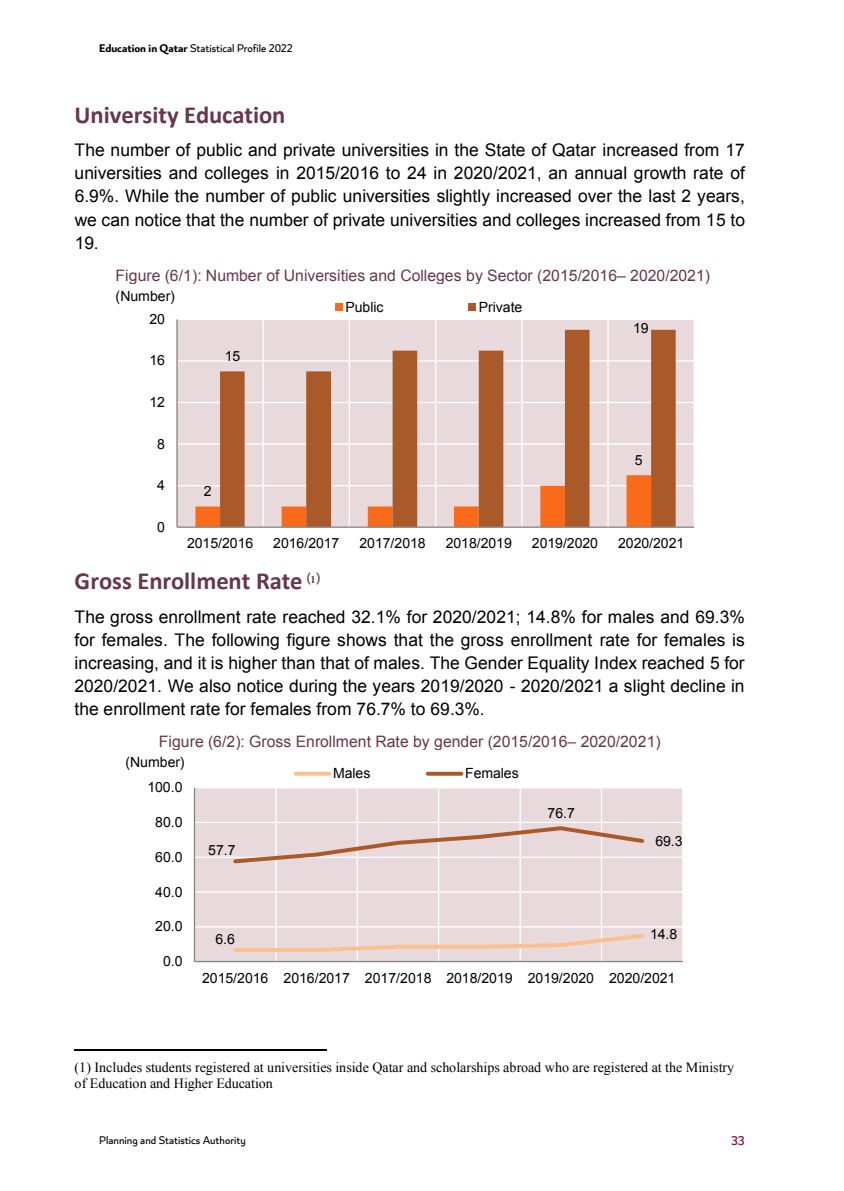
<style>
.page{position:relative;width:844px;height:1191px;background:#fff}
.page>*{position:absolute;margin:0;border:0;box-sizing:border-box;transform-origin:0 0}
.t1{font:700 24.5px "Calibri";color:#67374a}
.t2{font:17.5px/23.1px "Arial";color:#000;text-align:justify}
.t3{font:15.75px "Arial";letter-spacing:.005em;color:#67374a}
.t4{font:14.17px "Arial";letter-spacing:-.005em;color:#000}
.t5{font:14px "Arial";letter-spacing:-.005em;color:#000}
.t6{font:14px/16.1px "Times New Roman";color:#000}
.t7{font:500 14px "Lusail";color:#8e1537}
.t8{font:12.25px "Lusail";color:#000}
.s1{font-weight:700}
</style>
<div class="page">
<hr style="left:75px;top:1049px;width:252px;height:1px;background:#000">
<div style="left:177px;top:319px;width:517px;height:208px;background:#e7d9dc"></div>
<hr style="left:177px;top:485px;width:517px;height:1px;background:#fff">
<hr style="left:177px;top:443px;width:517px;height:2px;background:#fff">
<hr style="left:177px;top:402px;width:517px;height:1px;background:#fff">
<hr style="left:177px;top:360px;width:517px;height:1px;background:#fff">
<hr style="left:177px;top:319px;width:517px;height:1px;background:#fff">
<hr style="left:262px;top:319px;width:2px;height:208px;background:#fff">
<hr style="left:348px;top:319px;width:2px;height:208px;background:#fff">
<hr style="left:435px;top:319px;width:1px;height:208px;background:#fff">
<hr style="left:521px;top:319px;width:1px;height:208px;background:#fff">
<hr style="left:607px;top:319px;width:1px;height:208px;background:#fff">
<hr style="left:693px;top:319px;width:1px;height:208px;background:#fff">
<svg style="left:195px;top:486px;width:25px;height:40px"></svg>
<svg style="left:220px;top:330px;width:455px;height:196px"></svg>
<hr style="left:176px;top:319px;width:2px;height:208px;background:#868686">
<hr style="left:177px;top:526px;width:517px;height:2px;background:#868686">
<div style="left:335px;top:304px;width:7px;height:7px;background:#f96a1b"></div>
<div style="left:468px;top:304px;width:7px;height:7px;background:#aa5a28"></div>
<div style="left:194px;top:787px;width:488px;height:174px;background:#e7d9dc"></div>
<hr style="left:194px;top:926px;width:488px;height:1px;background:#fff">
<hr style="left:194px;top:891px;width:488px;height:1px;background:#fff">
<hr style="left:194px;top:856px;width:488px;height:2px;background:#fff">
<hr style="left:194px;top:821px;width:488px;height:2px;background:#fff">
<hr style="left:194px;top:787px;width:488px;height:1px;background:#fff">
<hr style="left:275px;top:787px;width:1px;height:174px;background:#fff">
<hr style="left:356px;top:787px;width:2px;height:174px;background:#fff">
<hr style="left:438px;top:787px;width:1px;height:174px;background:#fff">
<hr style="left:519px;top:787px;width:1px;height:174px;background:#fff">
<hr style="left:600px;top:787px;width:2px;height:174px;background:#fff">
<hr style="left:194px;top:787px;width:1px;height:174px;background:#868686">
<hr style="left:194px;top:961px;width:488px;height:1px;background:#868686">
<svg style="left:233px;top:931px;width:411px;height:23px"></svg>
<svg style="left:231px;top:824px;width:415px;height:41px"></svg>
<svg style="left:295px;top:771px;width:34px;height:4px"></svg>
<svg style="left:427px;top:771px;width:34px;height:4px"></svg>
<p class="t8" style="left:99px;top:41px;width:195px"><span class="s1">Education in Qatar</span> Statistical Profile 2022</p>
<h1 class="t1" style="left:75px;top:97px;width:212px">University Education</h1>
<p class="t2" style="left:75px;top:139px;width:671px">The number of public and private universities in the State of Qatar increased from 17 universities and colleges in 2015/2016 to 24 in 2020 /2021, an annual growth rate of 6.9%. While the number of public universities slightly increased over the last 2 years, we can notice that the number of private universities and colleges increased from 15 to 19.</p>
<p class="t3" style="left:116px;top:265px;width:596px">Figure (6/1): Number of Universities and Colleges by Sector (2015/2016– 2020/2021)</p>
<p class="t5" style="left:115px;top:286px;width:61px">)Number(</p>
<p class="t5" style="left:149px;top:310px;width:17px">20</p>
<p class="t5" style="left:149px;top:351px;width:17px">16</p>
<p class="t5" style="left:149px;top:393px;width:17px">12</p>
<p class="t5" style="left:157px;top:434px;width:9px">8</p>
<p class="t5" style="left:157px;top:476px;width:9px">4</p>
<p class="t5" style="left:157px;top:517px;width:9px">0</p>
<p class="t5" style="left:225px;top:346px;width:17px">15</p>
<p class="t5" style="left:204px;top:481px;width:9px">2</p>
<p class="t5" style="left:345px;top:298px;width:40px">Public</p>
<p class="t5" style="left:478px;top:298px;width:45px">Private</p>
<p class="t5" style="left:633px;top:319px;width:17px">19</p>
<p class="t5" style="left:634px;top:450px;width:9px">5</p>
<p class="t5" style="left:187px;top:534px;width:68px">2015/2016</p>
<p class="t5" style="left:273px;top:534px;width:68px">2016/2017</p>
<p class="t5" style="left:359px;top:534px;width:68px">2017/2018</p>
<p class="t5" style="left:445px;top:534px;width:68px">2018/2019</p>
<p class="t5" style="left:531px;top:534px;width:68px">2019/2020</p>
<p class="t5" style="left:618px;top:534px;width:68px">2020/2021</p>
<h1 class="t1" style="left:75px;top:563px;width:247px">Gross Enrollment Rate <sup>(</sup><sup>1</sup> <sup>(</sup></h1>
<p class="t2" style="left:75px;top:605px;width:671px">The gross enrollment rate reached 32.1% for 2020/2021; 14.8% for males and 69.3% for females. The following figure shows that the gross enrollment rate for females is increasing, and it is higher than that of males. The Gender Equality Index reached 5 for 2020/2021. We also notice during the years 2019/2020 - 2020/2021 a slight decline in the enrollment rate for females from 76.7% to 69.3%.</p>
<p class="t3" style="left:159px;top:731px;width:503px">Figure (6/2): Gross Enrollment Rate by gender (2015/2016– 2020/2021)</p>
<p class="t5" style="left:125px;top:752px;width:61px">)Number(</p>
<p class="t5" style="left:147px;top:778px;width:37px">100.0</p>
<p class="t5" style="left:155px;top:813px;width:29px">80.0</p>
<p class="t5" style="left:155px;top:847px;width:29px">60.0</p>
<p class="t5" style="left:155px;top:882px;width:29px">40.0</p>
<p class="t5" style="left:155px;top:917px;width:29px">20.0</p>
<p class="t5" style="left:163px;top:952px;width:21px">0.0</p>
<p class="t5" style="left:208px;top:840px;width:29px">57.7</p>
<p class="t5" style="left:333px;top:764px;width:39px">Males</p>
<p class="t5" style="left:465px;top:764px;width:55px">Females</p>
<p class="t5" style="left:547px;top:804px;width:29px">76.7</p>
<p class="t5" style="left:655px;top:832px;width:29px">69.3</p>
<p class="t5" style="left:215px;top:929px;width:21px">6.6</p>
<p class="t5" style="left:650px;top:925px;width:29px">14.8</p>
<p class="t4" style="left:202px;top:968px;width:474px">2015/2016 2016/2017 2017/2018 2018/2019 2019/2020 2020/2021</p>
<p class="t6" style="left:75px;top:1059px;width:661px">(1) Includes students registered at universities inside Qatar and scholarships abroad who are registered at the Ministry of Education and Higher Education</p>
<p class="t8" style="left:99px;top:1132px;width:148px">Planning and Statistics Authority</p>
<p class="t7" style="left:730px;top:1132px;width:15px">33</p>
</div>
